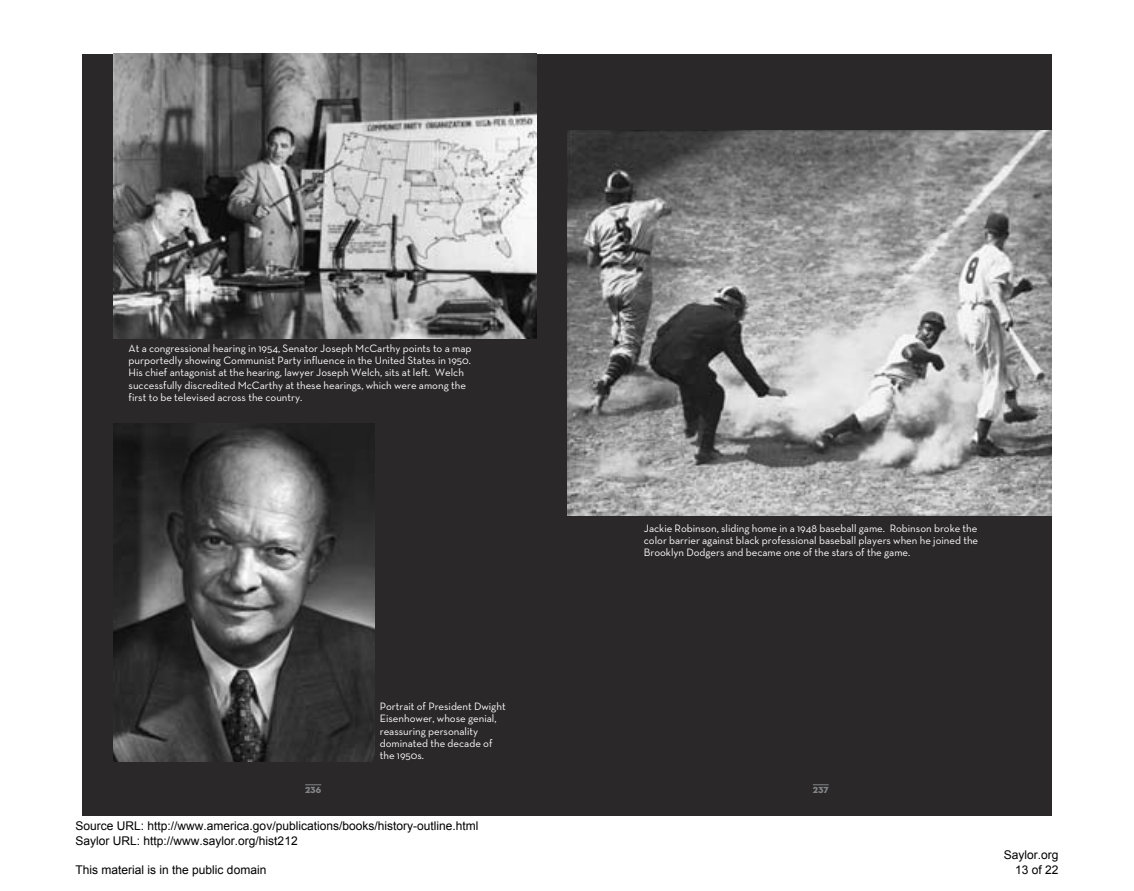
<style>
.page{position:relative;width:1134px;height:891px;background:#fff}
.page>*{position:absolute;margin:0;border:0;box-sizing:border-box;transform-origin:0 0}
.t1{font:12px/14.4px "Arial";color:#000}
.t2{font:10.95px/12.1px "Neutra Text";color:#fff}
.t3{font:9px "Neutra Display Titling";letter-spacing:-.005em;color:#848689}
</style>
<div class="page">
<div style="left:82px;top:54px;width:485px;height:761px;background:#2a2828"></div>
<svg style="left:305px;top:784px;width:16px;height:1px"></svg>
<div style="left:567px;top:54px;width:485px;height:761px;background:#2a2828"></div>
<svg style="left:813px;top:784px;width:16px;height:1px"></svg>
<img style="left:113px;top:54px;width:423px;height:285px">
<img style="left:113px;top:423px;width:262px;height:339px">
<img style="left:567px;top:131px;width:485px;height:384px">
<p class="t2" style="left:129px;top:342px;width:344px">At a congressional hearing in 1954, Senator Joseph McCarthy points to a map purportedly showing Communist Party influence in the United States in 1950.<br>His chief antagonist at the hearing, lawyer Joseph Welch, sits at left. Welch successfully discredited McCarthy at these hearings, which were among the first to be televised across the country.</p>
<p class="t2" style="left:644px;top:522px;width:336px;text-align:justify">Jackie Robinson, sliding home in a 1948 baseball game. Robinson broke the color barrier against black professional baseball players when he joined the Brooklyn Dodgers and became one of the stars of the game.</p>
<p class="t2" style="left:380px;top:700px;width:127px">Portrait of President Dwight<br>Eisenhower, whose genial, reassuring personality dominated the decade of the 1950s.</p>
<p class="t3" style="left:305px;top:784px;width:18px">236</p>
<p class="t3" style="left:813px;top:784px;width:17px">237</p>
<p class="t1" style="left:76px;top:819px;width:404px">Source URL: http://www.america.gov/publications/books/history-outline.html<br>Saylor URL: http://www.saylor.org/hist212</p>
<p class="t1" style="left:76px;top:862px;width:192px">This material is in the public domain</p>
<p class="t1" style="left:1004px;top:848px;width:56px;text-align:right">Saylor.org<br>13 of 22</p>
</div>
